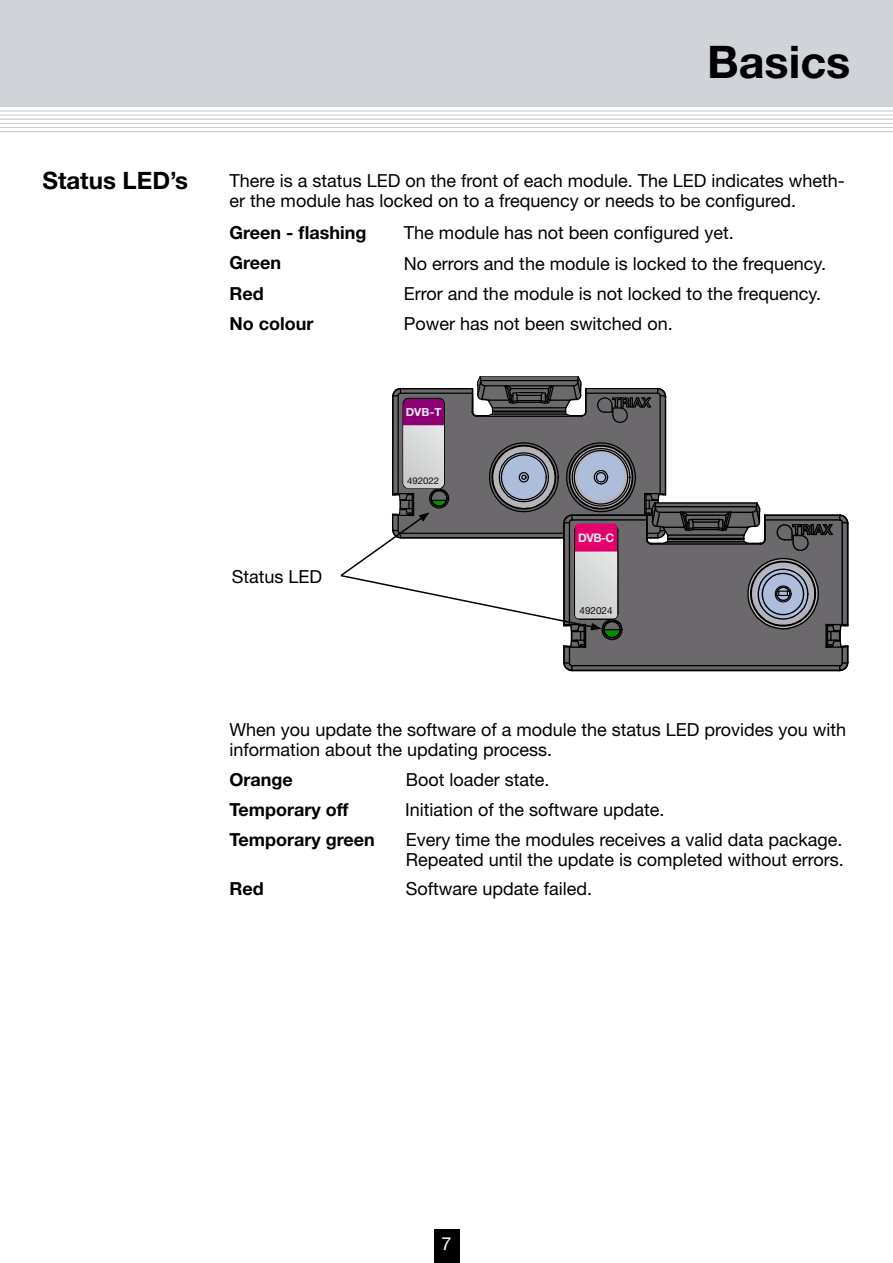
<style>
.page{position:relative;width:893px;height:1263px;background:#fff}
.page>*{position:absolute;margin:0;border:0;box-sizing:border-box;transform-origin:0 0}
.t1{font:700 45px "Helvetica Neue";color:#000}
.t2{font:700 24px "Helvetica Neue";color:#000}
.t3{font:18px/19.5px "Helvetica Neue";color:#000}
.t4{font:700 18px "Helvetica Neue";color:#000}
.t5{font:18px "Helvetica Neue";color:#fff}
.t6{font:700 11.85px "Helvetica Neue";color:#e8e9e9}
.t7{font:700 11.1px "Helvetica Neue";color:#e8e9e9}
.t8{font:9.9px "Helvetica Neue";color:#0d090e}
.t9{font:9.3px "Helvetica Neue";color:#0d090e}
</style>
<div class="page">
<div style="left:434px;top:1229px;width:25px;height:34px;background:#000"></div>
<hr style="left:0;top:111px;width:893px;height:1px;background:#c5c7cc">
<hr style="left:0;top:115px;width:893px;height:1px;background:#c5c7cc">
<hr style="left:0;top:119px;width:893px;height:1px;background:#c5c7cc">
<hr style="left:0;top:123px;width:893px;height:1px;background:#c5c7cc">
<hr style="left:0;top:127px;width:893px;height:1px;background:#c5c7cc">
<hr style="left:0;top:131px;width:893px;height:1px;background:#c5c7cc">
<div style="left:0;top:0;width:893px;height:106px;background:#d0d3d7"></div>
<svg style="left:340px;top:376px;width:509px;height:296px"></svg>
<h2 class="t2" style="left:43px;top:165px;width:147px">Status LED’s</h2>
<h1 class="t1" style="left:707px;top:34px;width:145px">Basics</h1>
<p class="t3" style="left:230px;top:171px;width:617px">There is a status LED on the front of each module. The LED indicates wheth&shy;er the module has locked on to a frequency or needs to be configured.</p>
<p class="t4" style="left:230px;top:222px;width:138px">Green - flashing</p>
<p class="t3" style="left:404px;top:223px;width:331px">The module has not been configured yet.</p>
<p class="t4" style="left:230px;top:252px;width:53px">Green</p>
<p class="t3" style="left:404px;top:253px;width:424px">No errors and the module is locked to the frequency.</p>
<p class="t4" style="left:230px;top:282px;width:36px">Red</p>
<p class="t3" style="left:404px;top:283px;width:419px">Error and the module is not locked to the frequency.</p>
<p class="t4" style="left:230px;top:313px;width:85px">No colour</p>
<p class="t3" style="left:404px;top:314px;width:270px">Power has not been switched on.</p>
<p class="t7" style="left:406px;top:405px;width:37px">DVB-T</p>
<p class="t3" style="left:232px;top:567px;width:92px">Status LED</p>
<p class="t9" style="left:407px;top:475px;width:34px">492022</p>
<p class="t6" style="left:578px;top:531px;width:37px">DVB-C</p>
<p class="t8" style="left:580px;top:604px;width:35px">492024</p>
<p class="t3" style="left:230px;top:720px;width:618px">When you update the software of a module the status LED provides you with information about the updating process.</p>
<p class="t4" style="left:230px;top:768px;width:65px">Orange</p>
<p class="t3" style="left:406px;top:770px;width:145px">Boot loader state.</p>
<p class="t4" style="left:230px;top:798px;width:120px">Temporary off</p>
<p class="t3" style="left:405px;top:794px;width:439px;line-height:30px">Initiation of the software update.<br>Every time the modules receives a valid data package.</p>
<p class="t3" style="left:406px;top:849px;width:440px">Repeated until the update is completed without errors.</p>
<p class="t4" style="left:230px;top:829px;width:147px">Temporary green</p>
<p class="t4" style="left:230px;top:877px;width:36px">Red</p>
<p class="t3" style="left:406px;top:879px;width:188px">Software update failed.</p>
<p class="t5" style="left:441px;top:1233px;width:12px">7</p>
</div>
